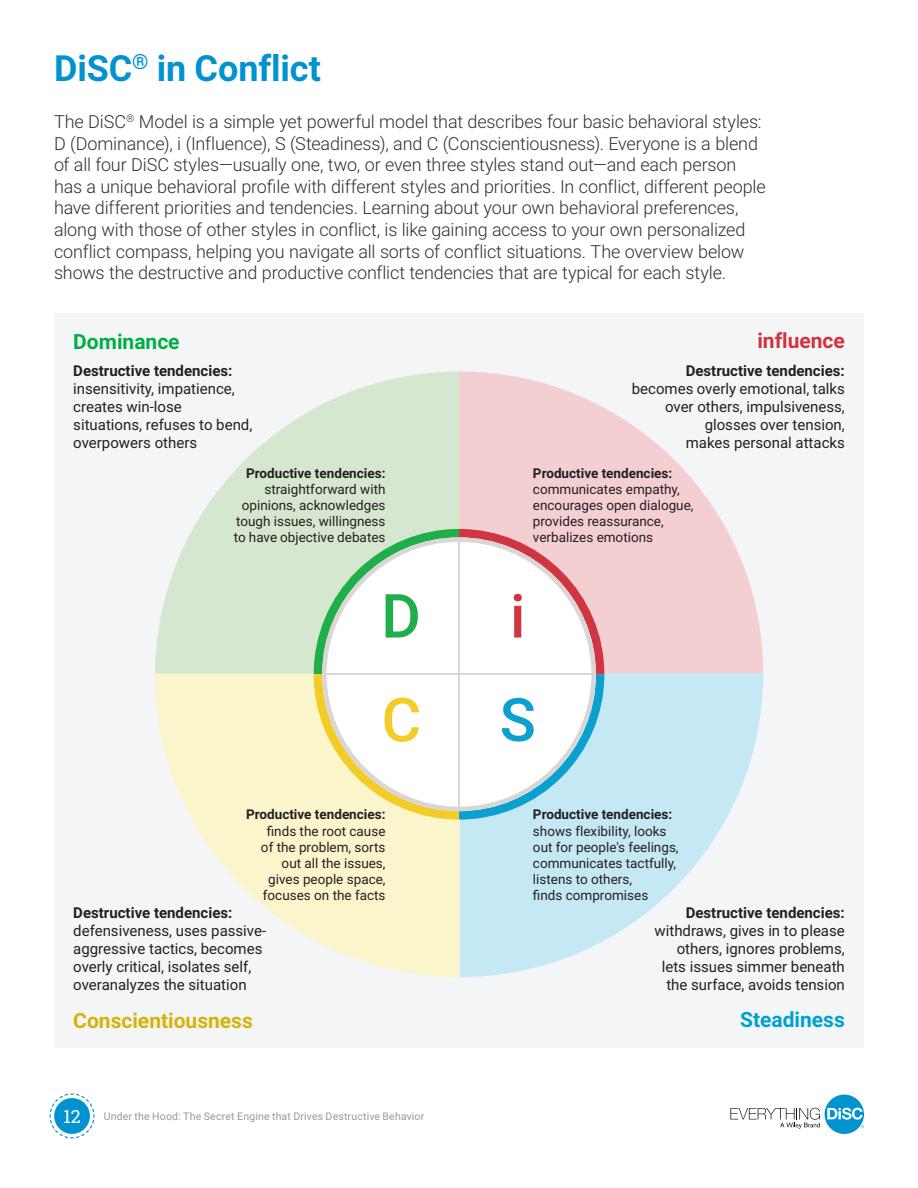
<style>
.page{position:relative;width:918px;height:1188px;background:#fff}
.page>*{position:absolute;margin:0;border:0;box-sizing:border-box;transform-origin:0 0}
.t1{font:700 36px "Roboto";letter-spacing:-.005em;color:#0093d0}
.Subheading2{font:700 21px "Roboto";color:#d7b10c}
.Subheading2-2{font:700 21px "Roboto";color:#00a1d1}
.Subheading2-3{font:700 21px "Roboto";color:#00ae42}
.Subheading2-4{font:700 21px "Roboto";color:#cf3441}
.t2{font:300 18px/21.6px "Roboto";letter-spacing:-.01em;color:#303030}
.t3{font:18px "Roboto Slab";color:#fff}
.Subheading2-5{font:15px/18px "Roboto";color:#231f20}
.Subheading2-6{font:700 15px "Roboto";color:#231f20}
.Subheading2-7{font:13.5px/16.2px "Roboto";color:#231f20;text-align:right}
.Subheading2-8{font:700 13.5px "Roboto";color:#231f20}
.t4{font:10.5px "Roboto";letter-spacing:.015em;color:#98999a}
</style>
<div class="page">
<svg style="left:730px;top:1095px;width:134px;height:39px"></svg>
<svg style="left:49px;top:1093px;width:46px;height:46px"></svg>
<div style="left:54px;top:313px;width:810px;height:735px;background:#f4f5f6"></div>
<svg style="left:155px;top:372px;width:305px;height:302px;fill:#d5e8cf"></svg>
<svg style="left:460px;top:673px;width:303px;height:304px;fill:#c4e8f4"></svg>
<svg style="left:155px;top:674px;width:305px;height:303px;fill:#fbf5cc"></svg>
<svg style="left:460px;top:372px;width:303px;height:301px;fill:#f3cfd2"></svg>
<svg style="left:314px;top:529px;width:290px;height:291px"></svg>
<hr style="left:327px;top:674px;width:264px;height:1px;background:#d9d7d5">
<hr style="left:458px;top:542px;width:2px;height:264px;background:#d9d7d5">
<p class="t1" style="left:54px;top:43px;width:268px">DiSC<sup>®</sup> in Conflict</p>
<p class="t2" style="left:54px;top:110px;width:713px">The DiSC<sup>®</sup> Model is a simple yet powerful model that describes four basic behavioral styles:<br>D (Dominance), i (Influence), S (Steadiness), and C (Conscientiousness). Everyone is a blend of all four DiSC styles—usually one, two, or even three styles stand out—and each person has a unique behavioral profile with different styles and priorities. In conflict, different people have different priorities and tendencies. Learning about your own behavioral preferences, along with those of other styles in conflict, is like gaining access to your own personalized conflict compass, helping you navigate all sorts of conflict situations. The overview below shows the destructive and productive conflict tendencies that are typical for each style.</p>
<p class="Subheading2-3" style="left:73px;top:327px;width:108px">Dominance</p>
<p class="Subheading2-4" style="left:757px;top:326px;width:89px">influence</p>
<p class="Subheading2-6" style="left:73px;top:360px;width:161px">Destructive tendencies:</p>
<p class="Subheading2-5" style="left:73px;top:379px;width:181px">insensitivity, impatience, creates win-lose situations, refuses to bend, overpowers others</p>
<p class="Subheading2-8" style="left:246px;top:463px;width:141px">Productive tendencies:</p>
<p class="Subheading2-7" style="left:234px;top:480px;width:153px">straightforward with opinions, acknowledges tough issues, willingness to have objective debates</p>
<p class="Subheading2-8" style="left:246px;top:805px;width:141px">Productive tendencies:</p>
<p class="Subheading2-7" style="left:261px;top:822px;width:126px">finds the root cause of the problem, sorts out all the issues, gives people space, focuses on the facts</p>
<p class="Subheading2-6" style="left:73px;top:902px;width:161px">Destructive tendencies:</p>
<p class="Subheading2-5" style="left:73px;top:921px;width:194px">defensiveness, uses passive&shy;aggressive tactics, becomes overly critical, isolates self, overanalyzes the situation</p>
<p class="Subheading2-6" style="left:686px;top:360px;width:161px">Destructive tendencies:</p>
<p class="Subheading2-5" style="left:632px;top:379px;width:215px;text-align:right">becomes overly emotional, talks over others, impulsiveness, glosses over tension,<br>makes personal attacks</p>
<p class="Subheading2-8" style="left:533px;top:463px;width:141px">Productive tendencies:</p>
<p class="Subheading2-7" style="left:533px;top:480px;width:162px;text-align:left">communicates empathy, encourages open dialogue, provides reassurance, verbalizes emotions</p>
<p class="Subheading2-8" style="left:533px;top:805px;width:141px">Productive tendencies:</p>
<p class="Subheading2-7" style="left:533px;top:822px;width:147px;text-align:left">shows flexibility, looks out for people's feelings, communicates tactfully, listens to others,<br>finds compromises</p>
<p class="Subheading2-6" style="left:686px;top:902px;width:161px">Destructive tendencies:</p>
<p class="Subheading2-5" style="left:655px;top:921px;width:192px;text-align:right">withdraws, gives in to please others, ignores problems, lets issues simmer beneath the surface, avoids tension</p>
<p class="Subheading2" style="left:73px;top:1006px;width:181px">Conscientiousness</p>
<p class="Subheading2-2" style="left:740px;top:1004px;width:106px">Steadiness</p>
<p class="t3" style="left:63px;top:1104px;width:19px">12</p>
<p class="t4" style="left:104px;top:1109px;width:322px">Under the Hood: The Secret Engine that Drives Destructive Behavior</p>
</div>
